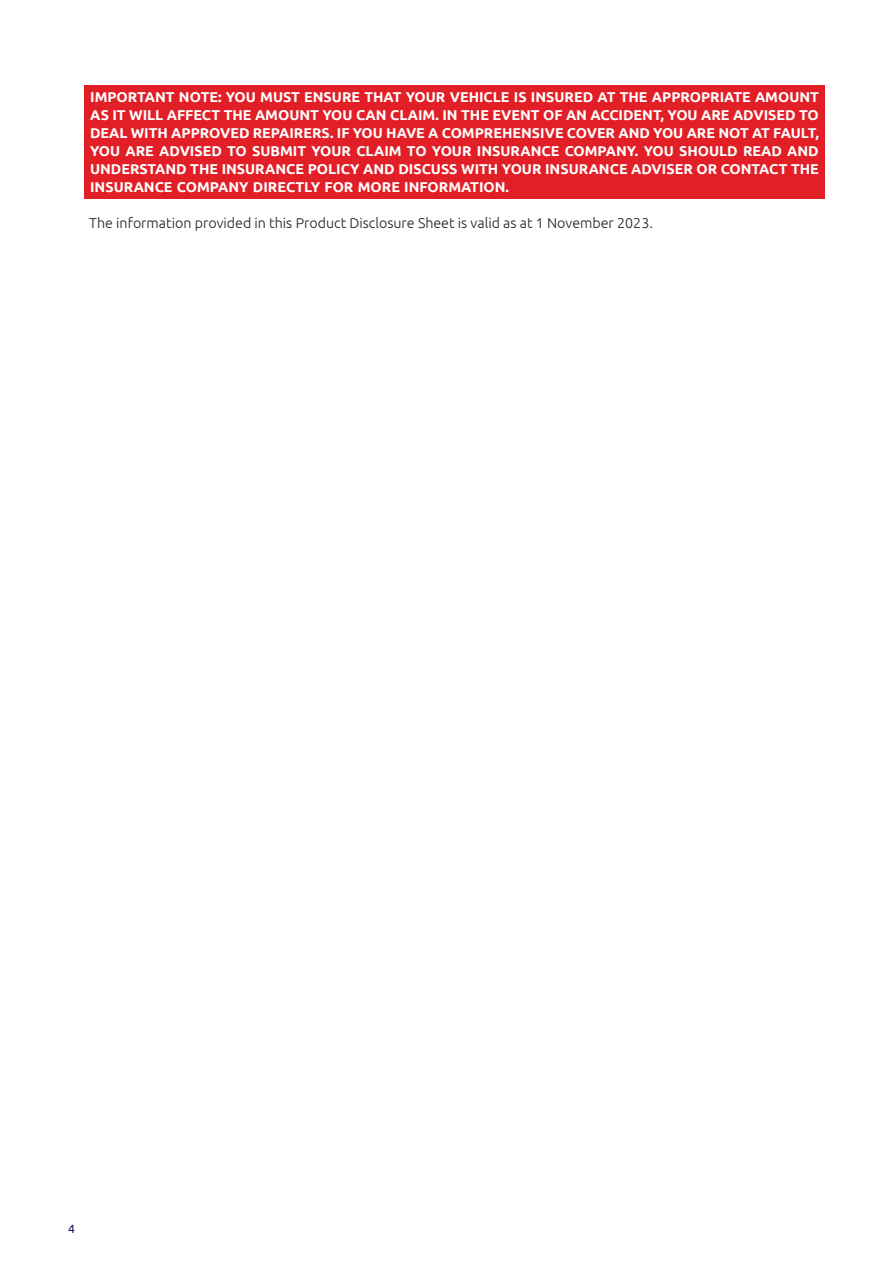
<style>
.page{position:relative;width:893px;height:1263px;background:#fff}
.page>*{position:absolute;margin:0;border:0;box-sizing:border-box;transform-origin:0 0}
.t1{font:700 14.25px/18px "Ubuntu";color:#fff;text-align:justify}
.t2{font:300 14.25px "Ubuntu";color:#231f20}
.t3{font:12px "Ubuntu";color:#191364}
</style>
<div class="page">
<div style="left:84px;top:85px;width:741px;height:113px;background:#e21f26"></div>
<p class="t1" style="left:90px;top:88px;width:730px">IMPORTANT NOTE: YOU MUST ENSURE THAT YOUR VEHICLE IS INSURED AT THE APPROPRIATE AMOUNT AS IT WILL AFFECT THE AMOUNT YOU CAN CLAIM. IN THE EVENT OF AN ACCIDENT, YOU ARE ADVISED TO DEAL WITH APPROVED REPAIRERS. IF YOU HAVE A COMPREHENSIVE COVER AND YOU ARE NOT AT FAULT, YOU ARE ADVISED TO SUBMIT YOUR CLAIM TO YOUR INSURANCE COMPANY. YOU SHOULD READ AND UNDERSTAND THE INSURANCE POLICY AND DISCUSS WITH YOUR INSURANCE ADVISER OR CONTACT THE INSURANCE COMPANY DIRECTLY FOR MORE INFORMATION.</p>
<p class="t2" style="left:89px;top:215px;width:565px">The information provided in this Product Disclosure Sheet is valid as at 1 November 2023.</p>
<p class="t3" style="left:68px;top:1222px;width:8px">4</p>
</div>
